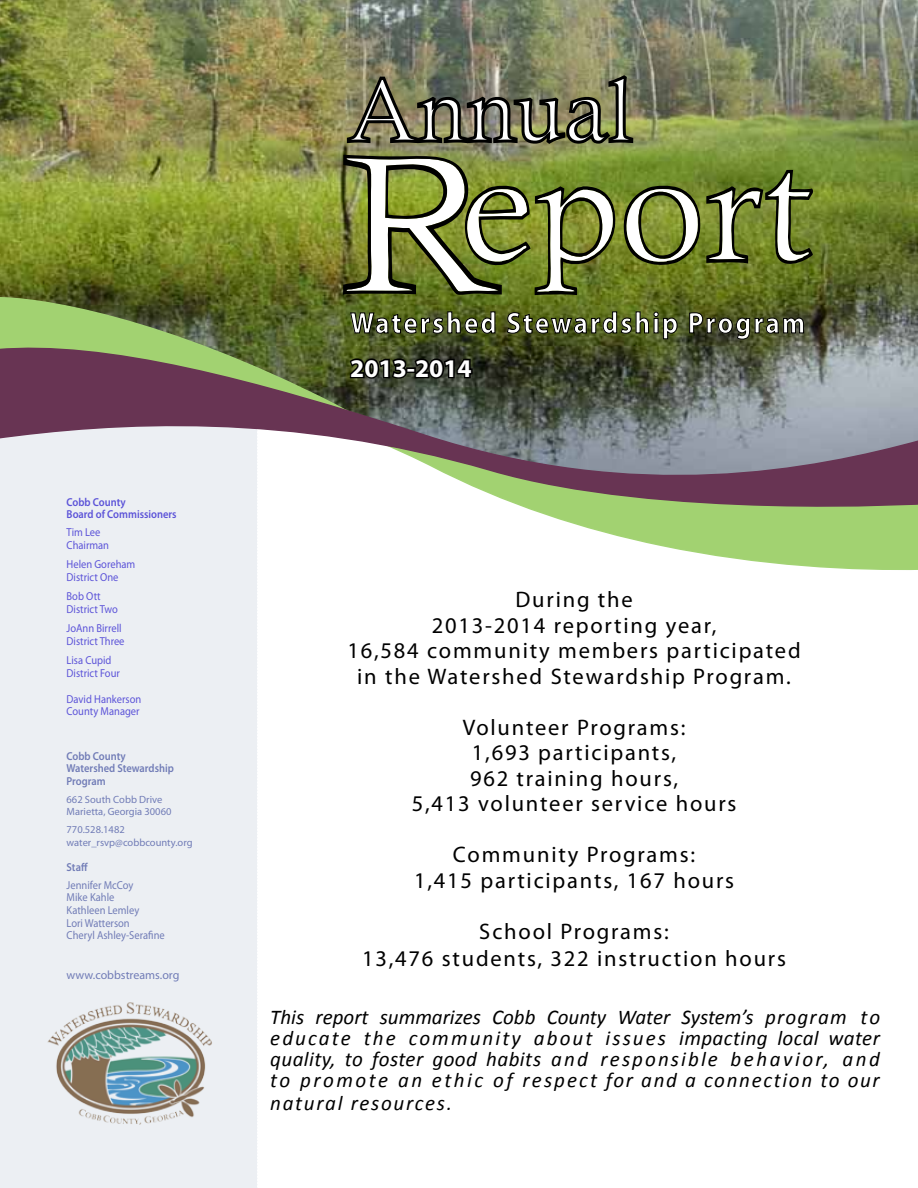
<style>
.page{position:relative;width:918px;height:1188px;background:#fff}
.page>*{position:absolute;margin:0;border:0;box-sizing:border-box;transform-origin:0 0}
.t1{font:90px "Calisto";color:#fff}
.t2{font:700 29.7px "Myriad Pro";letter-spacing:.08em;color:#fff;scale:.91 1}
.t3{font:700 25.5px "Myriad Pro";color:#fff}
.t4{font:22.5px/25.5px "Myriad Pro";letter-spacing:.08em;color:#000;text-align:center}
.t5{font:italic 21px/21.3px "Calibri";letter-spacing:.08em;color:#000;text-align:justify}
.t6{font:12px "Myriad Pro";color:#3c489e}
.t7{font:11.55px/12.6px "Myriad Pro";color:#1b08d3;scale:.91 1}
.t8{font:11.55px/12.6px "Myriad Pro";color:#3c489e;scale:.91 1}
.t9{font:600 11.55px/12.6px "Myriad Pro";color:#3c489e;scale:.91 1}
.t10{font:600 11.55px/12.6px "Myriad Pro";color:#1b08d3;scale:.91 1}
.t11{font:10.5px/12.6px "Myriad Pro";color:#3c489e}
</style>
<div class="page">
<img style="left:0;top:0;width:918px;height:296px">
<svg style="left:0;top:296px;width:918px;height:274px"></svg>
<svg style="left:350px;top:311px;width:146px;height:23px;background:#3f4a18"></svg>
<svg style="left:507px;top:311px;width:171px;height:29px;background:#455118"></svg>
<svg style="left:689px;top:312px;width:115px;height:28px;background:#3b401f"></svg>
<svg style="left:345px;top:73px;width:290px;height:73px;background:#6b6a4e"></svg>
<svg style="left:622px;top:170px;width:193px;height:100px"></svg>
<svg style="left:343px;top:153px;width:273px;height:143px"></svg>
<div style="left:0;top:519px;width:258px;height:669px;background:#eceff3"></div>
<svg style="left:0;top:340px;width:918px;height:179px;background:#908c88"></svg>
<p class="t10" style="left:67px;top:495px;width:122px">Cobb County<br>Board of Commissioners</p>
<p class="t7" style="left:67px;top:526px;width:48px">Tim Lee<br>Chairman</p>
<p class="t7" style="left:67px;top:558px;width:77px">Helen Goreham<br>District One</p>
<p class="t7" style="left:67px;top:590px;width:58px">Bob Ott<br>District Two</p>
<p class="t7" style="left:67px;top:622px;width:65px">JoAnn Birrell<br>District Three</p>
<p class="t7" style="left:67px;top:654px;width:60px">Lisa Cupid<br>District Four</p>
<p class="t7" style="left:67px;top:693px;width:84px">David Hankerson<br>County Manager</p>
<p class="t9" style="left:67px;top:749px;width:119px">Cobb County<br>Watershed Stewardship<br>Program</p>
<p class="t11" style="left:67px;top:793px;width:106px">662 South Cobb Drive<br>Marietta, Georgia 30060</p>
<p class="t11" style="left:67px;top:823px;width:128px">770.528.1482 water_rsvp@cobbcounty.org</p>
<p class="t9" style="left:67px;top:860px;width:25px">Staff</p>
<p class="t8" style="left:67px;top:878px;width:109px">Jennifer McCoy<br>Mike Kahle<br>Kathleen Lemley<br>Lori Watterson<br>Cheryl Ashley-Serafine</p>
<p class="t6" style="left:67px;top:967px;width:114px">www.cobbstreams.org</p>
<h1 class="t1" style="left:348px;top:58px;width:286px">Annual</h1>
<h2 class="t2" style="left:350px;top:304px;width:501px">Watershed Stewardship Program</h2>
<p class="t3" style="left:350px;top:352px;width:123px">2013-2014</p>
<p class="t4" style="left:347px;top:586px;width:455px">During the<br>2013-2014 reporting year,<br>16,584 community members participated in the Watershed Stewardship Program.</p>
<p class="t4" style="left:412px;top:714px;width:326px">Volunteer Programs:<br>1,693 participants,<br>962 training hours,<br>5,413 volunteer service hours</p>
<p class="t4" style="left:414px;top:841px;width:322px">Community Programs:<br>1,415 participants, 167 hours</p>
<p class="t4" style="left:362px;top:917px;width:425px;line-height:27px">School Programs:<br>13,476 students, 322 instruction hours</p>
<p class="t5" style="left:270px;top:1006px;width:611px">This report summarizes Cobb County Water System’s program to educate the community about issues impacting local water quality, to foster good habits and responsible behavior, and to promote an ethic of respect for and a connection to our natural resources.</p>
</div>
